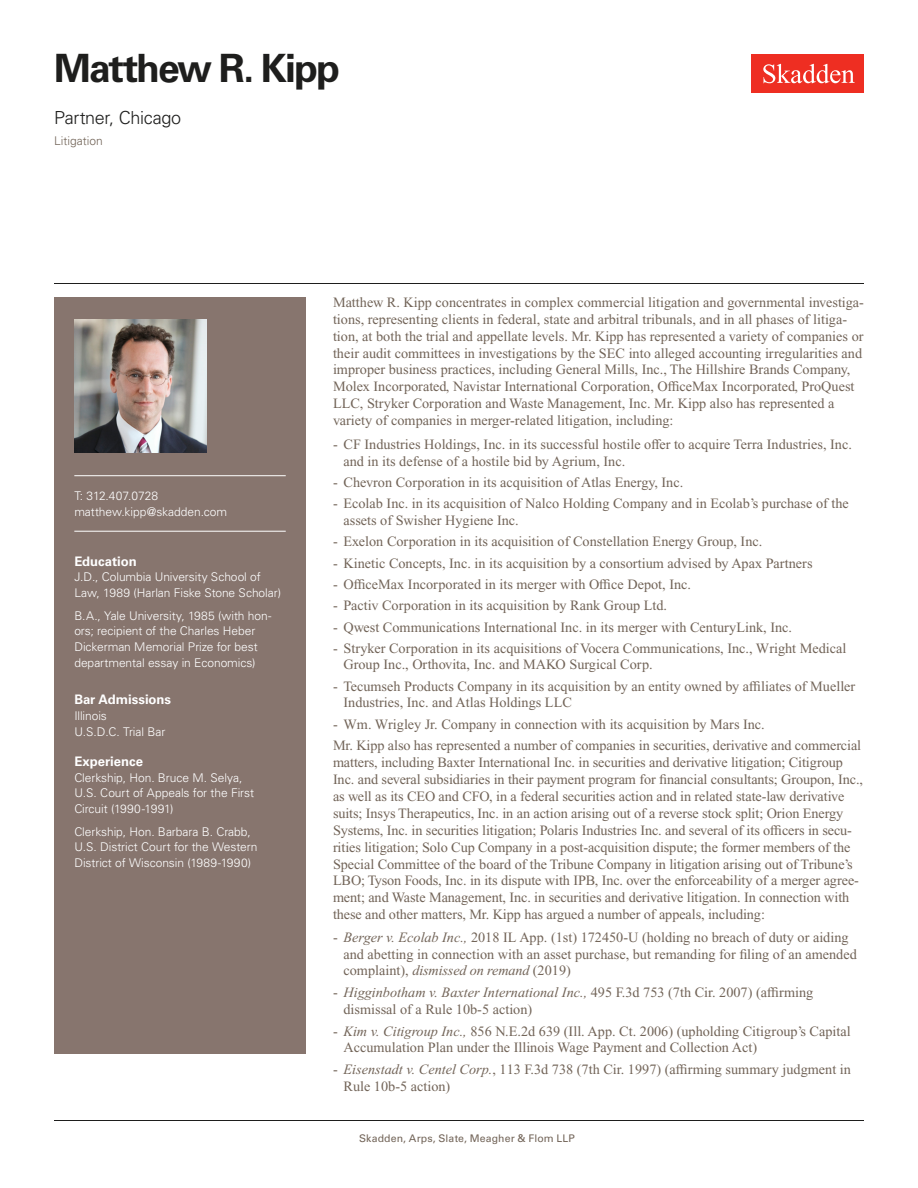
<style>
.page{position:relative;width:918px;height:1188px;background:#fff}
.page>*{position:absolute;margin:0;border:0;box-sizing:border-box;transform-origin:0 0}
.Name{font:700 39px "Univers LT Std";letter-spacing:-.05em;color:#1e1e1d}
.Title_and_Office{font:300 18px "Univers LT Std";letter-spacing:-.02em;color:#1e1e1d}
.Main_Body{font:14.25px/16.8px "Times New Roman PS Std";letter-spacing:-.005em;color:#726458}
.Main_Body_Bulleted{font:14.25px/16.5px "Times New Roman PS Std";color:#726458}
.Bar_Admission_Education{font:700 13.2px "Univers LT Std";color:#fff}
.Sidebar_text{font:300 12px/15.8px "Univers LT Std";letter-spacing:-.005em;color:#fff}
.Email{font:300 12px "Univers LT Std";letter-spacing:-.005em;color:#fff}
.Sidebar_text_no_paragraph_spacing{font:300 12px "Univers LT Std";letter-spacing:-.01em;color:#fff}
.Phone_Number{font:300 12px "Univers LT Std";letter-spacing:-.005em;color:#fff}
.Practice{font:300 12px "Univers LT Std";color:#726458}
.Folio{font:10.5px "Univers LT Std";letter-spacing:.01em;color:#726458}
.s1{font-style:italic}
.s2{font-weight:700;color:#fff}
</style>
<div class="page">
<div style="left:752px;top:54px;width:112px;height:39px;background:#ee2e22"></div>
<svg style="left:763px;top:64px;width:92px;height:19px"></svg>
<div style="left:54px;top:297px;width:252px;height:756px;background:#87756e"></div>
<hr style="left:74px;top:475px;width:212px;height:1px;background:#fff">
<hr style="left:74px;top:531px;width:212px;height:1px;background:#fff">
<img style="left:74px;top:320px;width:132px;height:132px">
<hr style="left:54px;top:1120px;width:810px;height:1px;background:#1e1e1d">
<hr style="left:54px;top:283px;width:810px;height:1px;background:#1e1e1d">
<h1 class="Name" style="left:54px;top:46px;width:288px">Matthew R. Kipp</h1>
<h2 class="Title_and_Office" style="left:54px;top:107px;width:129px">Partner, Chicago</h2>
<h3 class="Practice" style="left:54px;top:134px;width:50px">Litigation</h3>
<p class="Phone_Number" style="left:74px;top:489px;width:85px">T: 312.407.0728</p>
<p class="Email" style="left:74px;top:504px;width:154px">matthew.kipp@skadden.com</p>
<p class="Bar_Admission_Education" style="left:74px;top:553px;width:64px">Education</p>
<p class="Sidebar_text" style="left:74px;top:569px;width:208px">J.D., Columbia University School of<br>Law, 1989 (Harlan Fiske Stone Scholar)</p>
<p class="Sidebar_text" style="left:74px;top:608px;width:199px">B.A., Yale University, 1985 (with hon&shy;ors; recipient of the Charles Heber Dickerman Memorial Prize for best departmental essay in Economics)</p>
<p class="Bar_Admission_Education" style="left:74px;top:692px;width:98px">Bar Admissions</p>
<p class="Sidebar_text_no_paragraph_spacing" style="left:74px;top:708px;width:34px">Illinois</p>
<p class="Sidebar_text_no_paragraph_spacing" style="left:74px;top:724px;width:93px">U.S.D.C. Trial Bar</p>
<p class="Bar_Admission_Education" style="left:74px;top:754px;width:70px">Experience</p>
<p class="Sidebar_text" style="left:74px;top:770px;width:181px">Clerkship, Hon. Bruce M. Selya,<br>U.S. Court of Appeals for the First<br>Circuit (1990-1991)</p>
<p class="Sidebar_text" style="left:74px;top:824px;width:185px">Clerkship, Hon. Barbara B. Crabb,<br>U.S. District Court for the Western<br>District of Wisconsin (1989-1990)</p>
<p class="Main_Body" style="left:333px;top:294px;width:533px">Matthew R. Kipp concentrates in complex commercial litigation and governmental investiga&shy;tions, representing clients in federal, state and arbitral tribunals, and in all phases of litiga&shy;tion, at both the trial and appellate levels. Mr. Kipp has represented a variety of companies or their audit committees in investigations by the SEC into alleged accounting irregularities and improper business practices, including General Mills, Inc., The Hillshire Brands Company, Molex Incorporated, Navistar International Corporation, OfficeMax Incorporated, ProQuest LLC, Stryker Corporation and Waste Management, Inc. Mr. Kipp also has represented a variety of companies in merger-related litigation, including:</p>
<p class="Main_Body_Bulleted" style="left:344px;top:436px;width:510px;text-indent:-10px">- CF Industries Holdings, Inc. in its successful hostile offer to acquire Terra Industries, Inc. and in its defense of a hostile bid by Agrium, Inc.</p>
<p class="Main_Body_Bulleted" style="left:333px;top:474px;width:352px">- Chevron Corporation in its acquisition of Atlas Energy, Inc.</p>
<p class="Main_Body_Bulleted" style="left:344px;top:495px;width:507px;text-indent:-10px">- Ecolab Inc. in its acquisition of Nalco Holding Company and in Ecolab’s purchase of the assets of Swisher Hygiene Inc.</p>
<p class="Main_Body_Bulleted" style="left:333px;top:533px;width:431px">- Exelon Corporation in its acquisition of Constellation Energy Group, Inc.</p>
<p class="Main_Body_Bulleted" style="left:333px;top:555px;width:481px">- Kinetic Concepts, Inc. in its acquisition by a consortium advised by Apax Partners</p>
<p class="Main_Body_Bulleted" style="left:333px;top:576px;width:360px">- OfficeMax Incorporated in its merger with Office Depot, Inc.</p>
<p class="Main_Body_Bulleted" style="left:333px;top:597px;width:336px">- Pactiv Corporation in its acquisition by Rank Group Ltd.</p>
<p class="Main_Body_Bulleted" style="left:333px;top:619px;width:461px">- Qwest Communications International Inc. in its merger with CenturyLink, Inc.</p>
<p class="Main_Body_Bulleted" style="left:344px;top:640px;width:505px;text-indent:-10px">- Stryker Corporation in its acquisitions of Vocera Communications, Inc., Wright Medical<br>Group Inc., Orthovita, Inc. and MAKO Surgical Corp.</p>
<p class="Main_Body_Bulleted" style="left:344px;top:678px;width:513px;text-indent:-10px">- Tecumseh Products Company in its acquisition by an entity owned by affiliates of Mueller<br>Industries, Inc. and Atlas Holdings LLC</p>
<p class="Main_Body_Bulleted" style="left:333px;top:716px;width:433px">- Wm. Wrigley Jr. Company in connection with its acquisition by Mars Inc.</p>
<p class="Main_Body" style="left:333px;top:737px;width:532px">Mr. Kipp also has represented a number of companies in securities, derivative and commercial matters, including Baxter International Inc. in securities and derivative litigation; Citigroup Inc. and several subsidiaries in their payment program for financial consultants; Groupon, Inc., as well as its CEO and CFO, in a federal securities action and in related state-law derivative suits; Insys Therapeutics, Inc. in an action arising out of a reverse stock split; Orion Energy Systems, Inc. in securities litigation; Polaris Industries Inc. and several of its officers in secu&shy;rities litigation; Solo Cup Company in a post-acquisition dispute; the former members of the Special Committee of the board of the Tribune Company in litigation arising out of Tribune’s LBO; Tyson Foods, Inc. in its dispute with IPB, Inc. over the enforceability of a merger agree&shy;ment; and Waste Management, Inc. in securities and derivative litigation. In connection with these and other matters, Mr. Kipp has argued a number of appeals, including:</p>
<p class="Main_Body_Bulleted" style="left:344px;top:929px;width:515px;text-indent:-10px">- <span class="s1">Berger v. Ecolab Inc.,</span> 2018 IL App. (1st) 172450-U (holding no breach of duty or aiding and abetting in connection with an asset purchase, but remanding for filing of an amended complaint), <span class="s1">dismissed on remand</span> (2019)</p>
<p class="Main_Body_Bulleted" style="left:344px;top:984px;width:471px;text-indent:-10px">- <span class="s1">Higginbotham v. Baxter International Inc.,</span> 495 F.3d 753 (7th Cir. 2007) (affirming dismissal of a Rule 10b-5 action)</p>
<p class="Main_Body_Bulleted" style="left:344px;top:1023px;width:509px;text-indent:-10px">- <span class="s1">Kim v. Citigroup Inc.,</span> 856 N.E.2d 639 (Ill. App. Ct. 2006) (upholding Citigroup’s Capital<br>Accumulation Plan under the Illinois Wage Payment and Collection Act)</p>
<p class="Main_Body_Bulleted" style="left:344px;top:1061px;width:509px;text-indent:-10px">- <span class="s1">Eisenstadt v. Centel Corp.</span>, 113 F.3d 738 (7th Cir. 1997) (affirming summary judgment in<br>Rule 10b-5 action)</p>
<p class="Folio" style="left:343px;top:1132px;width:233px"><span class="s2">1</span> Skadden, Arps, Slate, Meagher &amp; Flom LLP</p>
</div>
